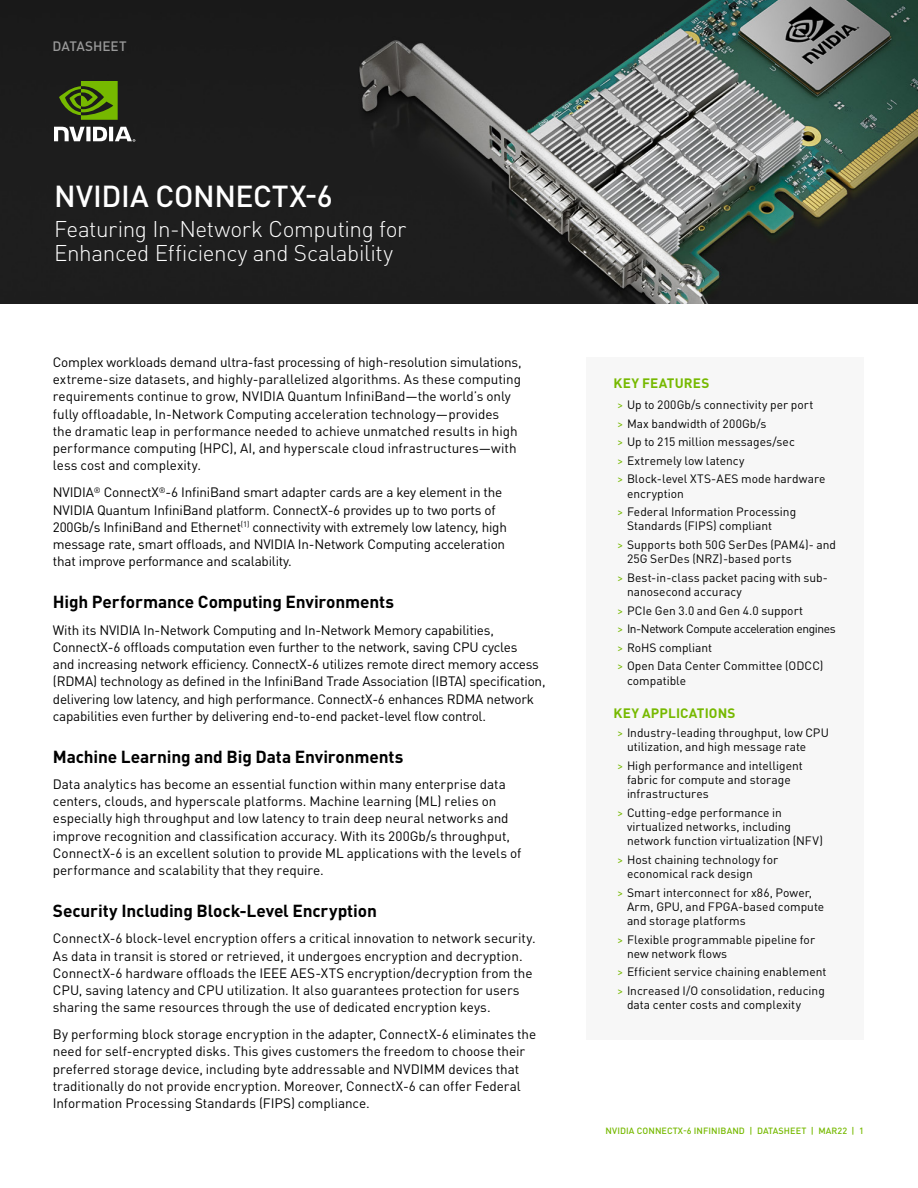
<style>
.page{position:relative;width:918px;height:1188px;background:#fff}
.page>*{position:absolute;margin:0;border:0;box-sizing:border-box;transform-origin:0 0}
.t1{font:500 30px "DIN Pro";letter-spacing:-.005em;color:#fff}
.t2{font:300 22.5px/24px "DIN Pro";letter-spacing:-.015em;color:#fff}
.t3{font:700 17.25px "DIN Pro";letter-spacing:-.01em;color:#000}
.t4{font:13.5px/17.2px "DIN Pro";letter-spacing:-.005em;color:#000}
.t5{font:700 13.5px "DIN Pro";letter-spacing:.01em;color:#76b900}
.t6{font:500 13.5px "DIN Pro";color:#999}
.t7{font:12px/18.6px "DIN Pro";color:#000}
.t8{font:500 9px "DIN Pro";letter-spacing:.01em;color:#76b900}
.s1{color:#76b900}
</style>
<div class="page">
<div style="left:586px;top:357px;width:278px;height:683px;background:#f7f7f7"></div>
<img style="left:0;top:0;width:918px;height:304px">
<svg style="left:54px;top:127px;width:81px;height:15px"></svg>
<svg style="left:59px;top:81px;width:59px;height:39px"></svg>
<p class="t6" style="left:53px;top:37px;width:76px">DATASHEET</p>
<h1 class="t1" style="left:54px;top:176px;width:280px">NVIDIA CONNECTX-6</h1>
<h2 class="t2" style="left:54px;top:216px;width:354px">Featuring In-Network Computing for<br>Enhanced Efficiency and Scalability</h2>
<p class="t4" style="left:53px;top:353px;width:470px">Complex workloads demand ultra-fast processing of high-resolution simulations, extreme-size datasets, and highly-parallelized algorithms. As these computing requirements continue to grow, NVIDIA Quantum InfiniBand—the world’s only fully offloadable, In-Network Computing acceleration technology—provides the dramatic leap in performance needed to achieve unmatched results in high performance computing (HPC), AI, and hyperscale cloud infrastructures—with less cost and complexity.</p>
<p class="t4" style="left:53px;top:483px;width:456px">NVIDIA<sup>®</sup> ConnectX<sup>®</sup>-6 InfiniBand smart adapter cards are a key element in the NVIDIA Quantum InfiniBand platform. ConnectX-6 provides up to two ports of 200Gb/s InfiniBand and Ethernet<sup>(1)</sup> connectivity with extremely low latency, high message rate, smart offloads, and NVIDIA In-Network Computing acceleration that improve performance and scalability.</p>
<p class="t3" style="left:53px;top:590px;width:343px">High Performance Computing Environments</p>
<p class="t4" style="left:53px;top:620px;width:494px">With its NVIDIA In-Network Computing and In-Network Memory capabilities, ConnectX-6 offloads computation even further to the network, saving CPU cycles<br>and increasing network efficiency. ConnectX-6 utilizes remote direct memory access (RDMA) technology as defined in the InfiniBand Trade Association (IBTA) specification, delivering low latency, and high performance. ConnectX-6 enhances RDMA network capabilities even further by delivering end-to-end packet-level flow control.</p>
<p class="t3" style="left:53px;top:745px;width:352px">Machine Learning and Big Data Environments</p>
<p class="t4" style="left:53px;top:775px;width:470px">Data analytics has become an essential function within many enterprise data centers, clouds, and hyperscale platforms. Machine learning (ML) relies on especially high throughput and low latency to train deep neural networks and improve recognition and classification accuracy. With its 200Gb/s throughput, ConnectX-6 is an excellent solution to provide ML applications with the levels of performance and scalability that they require.</p>
<p class="t3" style="left:53px;top:899px;width:326px">Security Including Block-Level Encryption</p>
<p class="t4" style="left:53px;top:929px;width:484px">ConnectX-6 block-level encryption offers a critical innovation to network security.<br>As data in transit is stored or retrieved, it undergoes encryption and decryption.<br>ConnectX-6 hardware offloads the IEEE AES-XTS encryption/decryption from the CPU, saving latency and CPU utilization. It also guarantees protection for users sharing the same resources through the use of dedicated encryption keys.</p>
<p class="t4" style="left:53px;top:1025px;width:485px">By performing block storage encryption in the adapter, ConnectX-6 eliminates the need for self-encrypted disks. This gives customers the freedom to choose their preferred storage device, including byte addressable and NVDIMM devices that traditionally do not provide encryption. Moreover, ConnectX-6 can offer Federal Information Processing Standards (FIPS) compliance.</p>
<p class="t5" style="left:614px;top:374px;width:97px">KEY FEATURES</p>
<p class="t7" style="left:617px;top:395px;width:210px"><span class="s1">&gt;</span> Up to 200Gb/s connectivity per port<br><span class="s1">&gt;</span> Max bandwidth of 200Gb/s<br><span class="s1">&gt;</span> Up to 215 million messages/sec<br><span class="s1">&gt;</span> Extremely low latency<br><span class="s1">&gt;</span> Block-level XTS-AES mode hardware</p>
<p class="t7" style="left:617px;top:483px;width:180px;text-indent:10px">encryption<br><span class="s1">&gt;</span> Federal Information Processing</p>
<p class="t7" style="left:617px;top:516px;width:220px;text-indent:10px">Standards (FIPS) compliant<br><span class="s1">&gt;</span> Supports both 50G SerDes (PAM4)- and</p>
<p class="t7" style="left:617px;top:549px;width:212px;text-indent:10px">25G SerDes (NRZ)-based ports<br><span class="s1">&gt;</span> Best-in-class packet pacing with sub-</p>
<p class="t7" style="left:617px;top:582px;width:220px;text-indent:10px">nanosecond accuracy<br><span class="s1">&gt;</span> PCIe Gen 3.0 and Gen 4.0 support<br><span class="s1">&gt;</span> In-Network Compute acceleration engines <span class="s1">&gt;</span> RoHS compliant<br><span class="s1">&gt;</span> Open Data Center Committee (ODCC)</p>
<p class="t7" style="left:627px;top:670px;width:61px">compatible</p>
<p class="t5" style="left:614px;top:704px;width:123px">KEY APPLICATIONS</p>
<p class="t7" style="left:627px;top:725px;width:203px;line-height:14.2px;text-indent:-10px"><span class="s1">&gt;</span> Industry-leading throughput, low CPU utilization, and high message rate</p>
<p class="t7" style="left:627px;top:758px;width:177px;line-height:14.2px;text-indent:-10px"><span class="s1">&gt;</span> High performance and intelligent fabric for compute and storage infrastructures</p>
<p class="t7" style="left:627px;top:805px;width:197px;line-height:14.2px;text-indent:-10px"><span class="s1">&gt;</span> Cutting-edge performance in virtualized networks, including network function virtualization (NFV)</p>
<p class="t7" style="left:627px;top:852px;width:153px;line-height:14.2px;text-indent:-10px"><span class="s1">&gt;</span> Host chaining technology for economical rack design</p>
<p class="t7" style="left:627px;top:885px;width:199px;line-height:14.2px;text-indent:-10px"><span class="s1">&gt;</span> Smart interconnect for x86, Power,<br>Arm, GPU, and FPGA-based compute and storage platforms</p>
<p class="t7" style="left:627px;top:932px;width:190px;line-height:14.2px;text-indent:-10px"><span class="s1">&gt;</span> Flexible programmable pipeline for new network flows</p>
<p class="t7" style="left:617px;top:962px;width:211px"><span class="s1">&gt;</span> Efficient service chaining enablement <span class="s1">&gt;</span> Increased I/O consolidation, reducing</p>
<p class="t7" style="left:627px;top:995px;width:176px">data center costs and complexity</p>
<p class="t8" style="left:606px;top:1125px;width:260px">NVIDIA CONNECTX-6 INFINIBAND | DATASHEET | Mar22 | 1</p>
</div>
